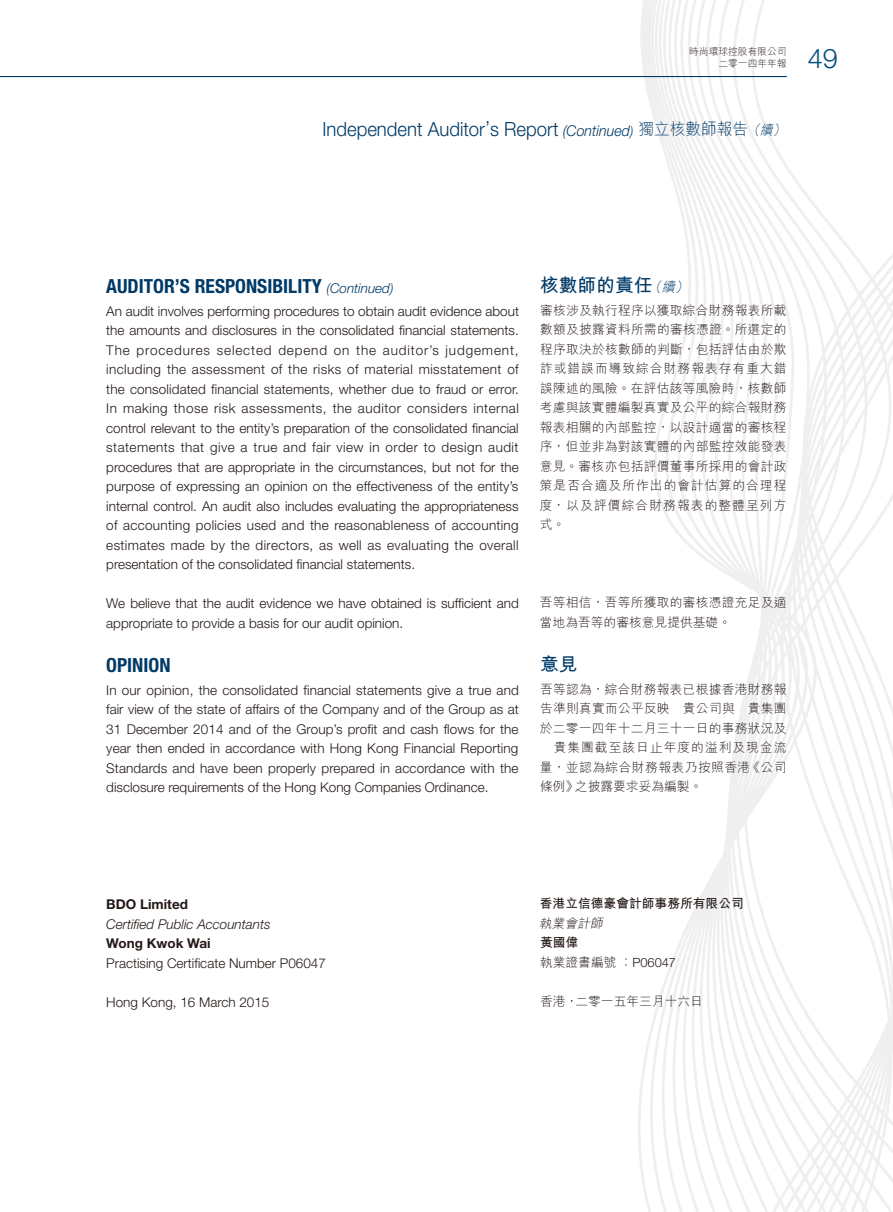
<style>
.page{position:relative;width:893px;height:1212px;background:#fff}
.page>*{position:absolute;margin:0;border:0;box-sizing:border-box;transform-origin:0 0}
.t1{font:300 27px "Helvetica Neue LT Std";color:#004f7c}
.t2{font:300 19.5px "Helvetica Neue LT Std";color:#003a67;scale:.95 1}
.t3{font:700 condensed 19.5px "Helvetica Neue LT Std";color:#003a67}
.t4{font:700 18.75px "M Hei HK";color:#003a67}
.t5{font:300 13.5px/19.5px "Helvetica Neue LT Std";color:#231916;text-align:justify}
.t6{font:italic 300 13.5px "Helvetica Neue LT Std";color:#231916}
.t7{font:700 13.5px "Helvetica Neue LT Std";color:#231916}
.t8{font:italic 300 13.5px "Helvetica Neue LT Std";color:#003a67}
.t9{font:300 12.75px/19.5px "M Hei HK";letter-spacing:.02em;color:#231916}
.t10{font:300 12.75px "M Hei HK";color:#231916}
.t11{font:300 12.75px "M Hei HK";letter-spacing:.08em;color:#231916}
.t12{font:700 12.75px "M Hei HK";color:#231916}
.t13{font:italic 300 12.75px "M Hei HK";color:#231916}
.t14{font:300 9.75px/12px "M Hei HK";color:#231916;text-align:right}
.s1{font-style:italic;font-size:15px}
.s2{font-style:italic;font-size:13.5px}
.s3{font-family:"M Hei HK";font-size:16.5px}
.s4{font-family:"M Hei HK";font-style:italic;font-size:13.5px}
.s5{font-weight:300;font-style:italic;font-size:13.5px}
.s6{font-weight:700}
.s7{font-family:"Helvetica Neue LT Std"}
</style>
<div class="page">
<svg style="left:609px;top:0;width:284px;height:1212px"></svg>
<hr style="left:0;top:76px;width:787px;height:1px;background:#003a67">
<p class="t14" style="left:689px;top:46px;width:99px">時尚環球控股有限公司二零一四年年報</p>
<h2 class="t2" style="left:322px;top:118px;width:492px">Independent Auditor’s Report <span class="s1">(Continued</span><span class="s2">)</span> <span class="s3">獨立核數師報告</span><span class="s4">（續）</span></h2>
<h1 class="t1" style="left:808px;top:42px;width:32px">49</h1>
<h2 class="t3" style="left:106px;top:274px;width:22px">AUDITOR</h2>
<h2 class="t3" style="left:175px;top:274px;width:41px">’S RESPONSIBILITY</h2>
<p class="t8" style="left:327px;top:280px;width:69px">(Continued)</p>
<p class="t5" style="left:106px;top:301px;width:414px">An audit involves performing procedures to obtain audit evidence about the amounts and disclosures in the consolidated financial statements.<br>The procedures selected depend on the auditor’s judgement, including the assessment of the risks of material misstatement of the consolidated financial statements, whether due to fraud or error.<br>In making those risk assessments, the auditor considers internal control relevant to the entity’s preparation of the consolidated financial statements that give a true and fair view in order to design audit procedures that are appropriate in the circumstances, but not for the purpose of expressing an opinion on the effectiveness of the entity’s internal control. An audit also includes evaluating the appropriateness of accounting policies used and the reasonableness of accounting estimates made by the directors, as well as evaluating the overall presentation of the consolidated financial statements.</p>
<p class="t5" style="left:106px;top:593px;width:414px">We believe that the audit evidence we have obtained is sufficient and appropriate to provide a basis for our audit opinion.</p>
<h2 class="t3" style="left:106px;top:653px;width:21px">OPINION</h2>
<p class="t5" style="left:106px;top:680px;width:414px">In our opinion, the consolidated financial statements give a true and fair view of the state of affairs of the Company and of the Group as at 31 December 2014 and of the Group’s profit and cash flows for the year then ended in accordance with Hong Kong Financial Reporting Standards and have been properly prepared in accordance with the disclosure requirements of the Hong Kong Companies Ordinance.</p>
<h3 class="t4" style="left:540px;top:272px;width:153px">核數師的責任<span class="s5">（續）</span></h3>
<p class="t9" style="left:540px;top:300px;width:248px;text-align:justify">審核涉及執行程序以獲取綜合財務報表所載數額及披露資料所需的審核憑證。所選定的程序取決於核數師的判斷，包括評估由於欺詐或錯誤而導致綜合財務報表存有重大錯誤陳述的風險。在評估該等風險時，核數師考慮與該實體編製真實及公平的綜合報財務報表相關的內部監控，以設計適當的審核程序，但並非為對該實體的內部監控效能發表意見。審核亦包括評價董事所採用的會計政策是否合適及所作出的會計估算的合理程度，以及評價綜合財務報表的整體呈列方式。</p>
<p class="t9" style="left:540px;top:593px;width:248px">吾等相信，吾等所獲取的審核憑證充足及適當地為吾等的審核意見提供基礎。</p>
<h3 class="t4" style="left:540px;top:651px;width:39px">意見</h3>
<p class="t9" style="left:540px;top:679px;width:248px">吾等認為，綜合財務報表已根據香港財務報</p>
<p class="t9" style="left:540px;top:699px;width:248px">告準則真實而公平反映 貴公司與 貴集團</p>
<p class="t9" style="left:540px;top:718px;width:248px">於二零一四年十二月三十一日的事務狀況及</p>
<p class="t11" style="left:554px;top:741px;width:234px">貴集團截至該日止年度的溢利及現金流</p>
<p class="t9" style="left:540px;top:757px;width:248px">量，並認為綜合財務報表乃按照香港《公司</p>
<p class="t10" style="left:540px;top:780px;width:164px">條例》之披露要求妥為編製。</p>
<p class="t7" style="left:106px;top:896px;width:83px">BDO Limited</p>
<p class="t6" style="left:106px;top:916px;width:166px">Certified Public Accountants</p>
<p class="t7" style="left:106px;top:935px;width:106px">Wong Kwok Wai</p>
<p class="t5" style="left:106px;top:953px;width:221px">Practising Certificate Number P06047</p>
<p class="t5" style="left:106px;top:992px;width:165px">Hong Kong, 16 March 2015</p>
<p class="t12" style="left:540px;top:894px;width:205px">香港立信德豪會計師事務所有限公司</p>
<p class="t13" style="left:539px;top:917px;width:67px">執業會計師</p>
<p class="t9" style="left:540px;top:933px;width:137px"><span class="s6">黃國偉<br></span>執業證書編號 ︰<span class="s7">P06047</span></p>
<p class="t10" style="left:540px;top:995px;width:164px">香港，二零一五年三月十六日</p>
</div>
